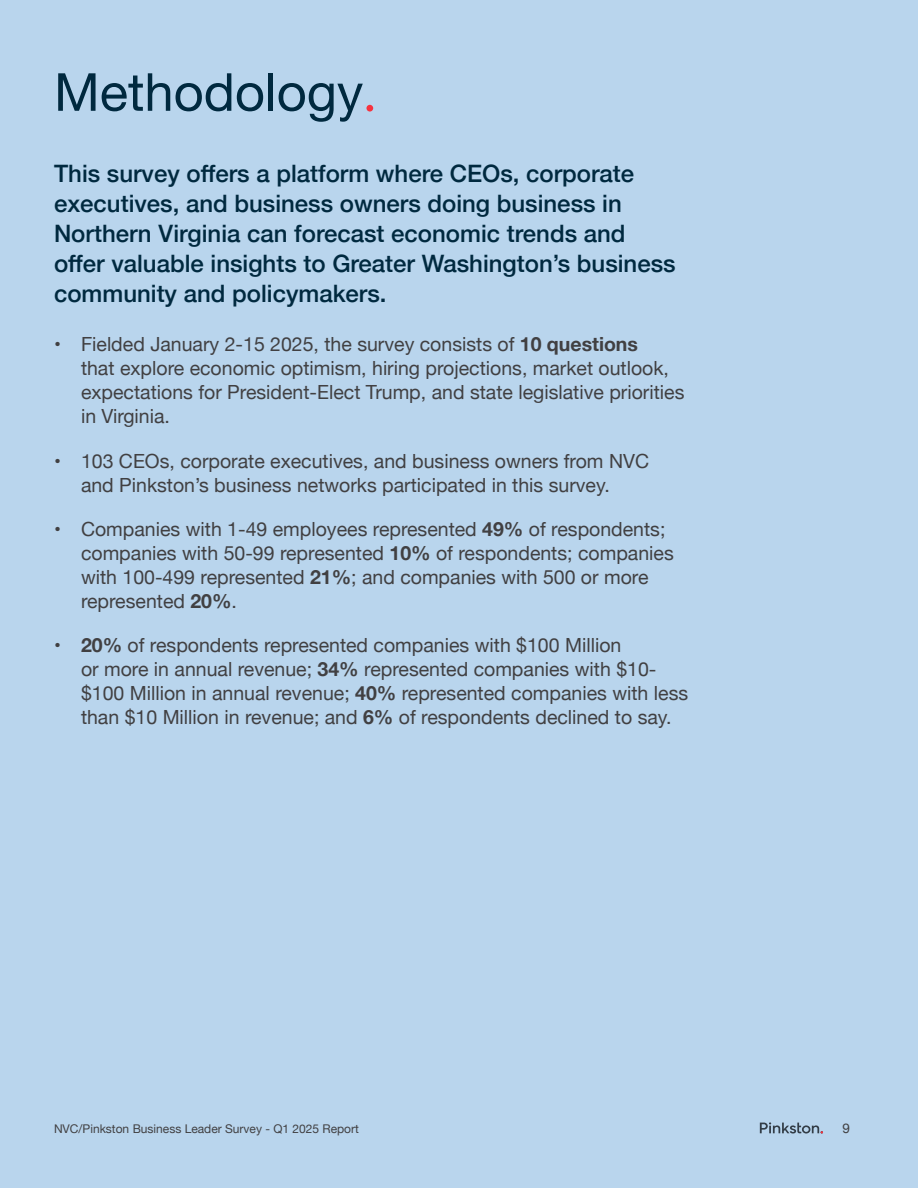
<style>
.page{position:relative;width:918px;height:1188px;background:#b9d5ed}
.page>*{position:absolute;margin:0;border:0;box-sizing:border-box;transform-origin:0 0}
.t1{font:52.5px "Helvetica Neue";color:#00293f}
.t2{font:500 24px/30px "Helvetica Neue";color:#00293f}
.t3{font:19.5px/24px "Helvetica Neue";color:#414042}
.t4{font:13.5px "Helvetica Neue";color:#414042}
.t5{font:12px "Helvetica Neue";color:#414042}
.s1{font-family:"Playfair Display";color:#f6333f}
.s2{font-weight:700}
</style>
<div class="page">
<svg style="left:760px;top:1122px;width:63px;height:12px"></svg>
<h1 class="t1" style="left:54px;top:54px;width:324px">Methodology<span class="s1">.</span></h1>
<p class="t2" style="left:54px;top:157px;width:623px">This survey offers a platform where CEOs, corporate executives, and business owners doing business in Northern Virginia can forecast economic trends and offer valuable insights to Greater Washington’s business community and policymakers.</p>
<p class="t3" style="left:81px;top:334px;width:605px;text-indent:-27px">• Fielded January 2-15 2025, the survey consists of <span class="s2">10 questions<br></span>that explore economic optimism, hiring projections, market outlook, expectations for President-Elect Trump, and state legislative priorities in Virginia.</p>
<p class="t3" style="left:81px;top:450px;width:570px;text-indent:-27px">• 103 CEOs, corporate executives, and business owners from NVC and Pinkston’s business networks participated in this survey.</p>
<p class="t3" style="left:81px;top:518px;width:594px;text-indent:-27px">• Companies with 1-49 employees represented <span class="s2">49%</span> of respondents; companies with 50-99 represented <span class="s2">10%</span> of respondents; companies with 100-499 represented <span class="s2">21%</span>; and companies with 500 or more represented <span class="s2">20%</span>.</p>
<p class="t3" style="left:81px;top:634px;width:609px;text-indent:-27px"><span class="s2">• 20%</span> of respondents represented companies with $100 Million<br>or more in annual revenue; <span class="s2">34%</span> represented companies with $10- $100 Million in annual revenue; <span class="s2">40%</span> represented companies with less than $10 Million in revenue; and <span class="s2">6%</span> of respondents declined to say.</p>
<p class="t5" style="left:54px;top:1120px;width:306px">NVC/Pinkston Business Leader Survey - Q1 2025 Report</p>
<p class="t4" style="left:842px;top:1118px;width:9px">9</p>
</div>
